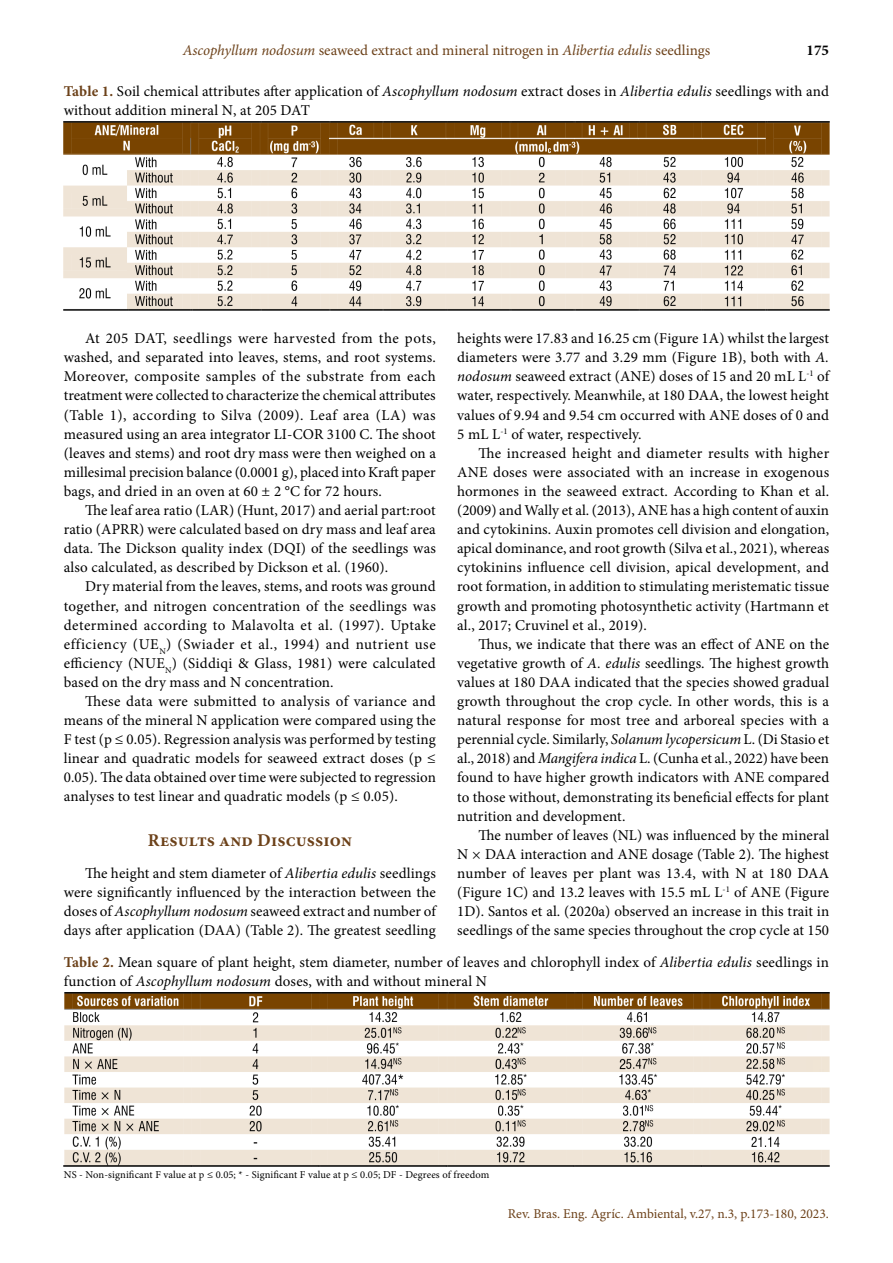
<style>
.page{position:relative;width:893px;height:1263px;background:#fff}
.page>*{position:absolute;margin:0;border:0;box-sizing:border-box;transform-origin:0 0}
.t1{font:700 18px "Minion Pro";letter-spacing:.01em;color:#6c4119}
.t2{font:15px/19px "Minion Pro";letter-spacing:.01em;color:#000;text-align:justify}
.t3{font:15px "Minion Pro";color:#6c4119}
.t4{font:700 15px "Minion Pro";color:#000}
.t5{font:13.5px "Minion Pro";color:#6c4119}
.t6{font:10.5px "Minion Pro";letter-spacing:.01em;color:#000}
.s1{font-style:italic}
.s2{font-weight:700;color:#6c4119}
</style>
<div class="page">
<img style="left:64px;top:121px;width:765px;height:190px">
<img style="left:64px;top:992px;width:765px;height:174px">
<p class="t3" style="left:183px;top:40px;width:529px"><span class="s1">Ascophyllum nodosum</span> seaweed extract and mineral nitrogen in <span class="s1">Alibertia edulis</span> seedlings</p>
<p class="t4" style="left:806px;top:40px;width:24px">175</p>
<p class="t2" style="left:64px;top:82px;width:767px"><span class="s2">Table 1.</span> Soil chemical attributes after application of <span class="s1">Ascophyllum nodosum</span> extract doses in <span class="s1">Alibertia edulis</span> seedlings with and without addition mineral N, at 205 DAT</p>
<p class="t2" style="left:64px;top:329px;width:374px;text-indent:21px">At 205 DAT, seedlings were harvested from the pots, washed, and separated into leaves, stems, and root systems.<br>Moreover, composite samples of the substrate from each treatment were collected to characterize the chemical attributes (Table 1), according to Silva (2009). Leaf area (LA) was measured using an area integrator LI-COR 3100 C. The shoot (leaves and stems) and root dry mass were then weighed on a millesimal precision balance (0.0001 g), placed into Kraft paper bags, and dried in an oven at 60 ± 2 °C for 72 hours.</p>
<p class="t2" style="left:64px;top:501px;width:374px;text-indent:21px">The leaf area ratio (LAR) (Hunt, 2017) and aerial part:root ratio (APRR) were calculated based on dry mass and leaf area data. The Dickson quality index (DQI) of the seedlings was also calculated, as described by Dickson et al. (1960).</p>
<p class="t2" style="left:64px;top:577px;width:374px;text-indent:21px">Dry material from the leaves, stems, and roots was ground together, and nitrogen concentration of the seedlings was determined according to Malavolta et al. (1997). Uptake efficiency (UE<sub>N</sub>) (Swiader et al., 1994) and nutrient use efficiency (NUE<sub>N</sub>) (Siddiqi &amp; Glass, 1981) were calculated based on the dry mass and N concentration.</p>
<p class="t2" style="left:64px;top:692px;width:374px;text-indent:21px">These data were submitted to analysis of variance and means of the mineral N application were compared using the F test (p ≤ 0.05). Regression analysis was performed by testing linear and quadratic models for seaweed extract doses (p ≤ 0.05). The data obtained over time were subjected to regression analyses to test linear and quadratic models (p ≤ 0.05).</p>
<p class="t1" style="left:148px;top:828px;width:206px">Results and Discussion</p>
<p class="t2" style="left:64px;top:864px;width:374px;text-indent:21px">The height and stem diameter of <span class="s1">Alibertia edulis</span> seedlings were significantly influenced by the interaction between the doses of <span class="s1">Ascophyllum nodosum</span> seaweed extract and number of days after application (DAA) (Table 2). The greatest seedling</p>
<p class="t2" style="left:457px;top:329px;width:374px">heights were 17.83 and 16.25 cm (Figure 1A) whilst the largest diameters were 3.77 and 3.29 mm (Figure 1B), both with <span class="s1">A. nodosum</span> seaweed extract (ANE) doses of 15 and 20 mL L<sup>-1</sup> of water, respectively. Meanwhile, at 180 DAA, the lowest height values of 9.94 and 9.54 cm occurred with ANE doses of 0 and 5 mL L<sup>-1</sup> of water, respectively.</p>
<p class="t2" style="left:457px;top:443px;width:374px;text-indent:21px">The increased height and diameter results with higher ANE doses were associated with an increase in exogenous hormones in the seaweed extract. According to Khan et al. (2009) and Wally et al. (2013), ANE has a high content of auxin and cytokinins. Auxin promotes cell division and elongation, apical dominance, and root growth (Silva et al., 2021), whereas cytokinins influence cell division, apical development, and root formation, in addition to stimulating meristematic tissue growth and promoting photosynthetic activity (Hartmann et al., 2017; Cruvinel et al., 2019).</p>
<p class="t2" style="left:457px;top:634px;width:374px;text-indent:21px">Thus, we indicate that there was an effect of ANE on the vegetative growth of <span class="s1">A. edulis</span> seedlings. The highest growth values at 180 DAA indicated that the species showed gradual growth throughout the crop cycle. In other words, this is a natural response for most tree and arboreal species with a perennial cycle. Similarly, <span class="s1">Solanum lycopersicum</span> L. (Di Stasio et al., 2018) and <span class="s1">Mangifera indica</span> L. (Cunha et al., 2022) have been found to have higher growth indicators with ANE compared to those without, demonstrating its beneficial effects for plant nutrition and development.</p>
<p class="t2" style="left:457px;top:825px;width:374px;text-indent:21px">The number of leaves (NL) was influenced by the mineral N × DAA interaction and ANE dosage (Table 2). The highest number of leaves per plant was 13.4, with N at 180 DAA (Figure 1C) and 13.2 leaves with 15.5 mL L<sup>-1</sup> of ANE (Figure 1D). Santos et al. (2020a) observed an increase in this trait in seedlings of the same species throughout the crop cycle at 150</p>
<p class="t2" style="left:64px;top:953px;width:767px"><span class="s2">Table 2.</span> Mean square of plant height, stem diameter, number of leaves and chlorophyll index of <span class="s1">Alibertia edulis</span> seedlings in function of <span class="s1">Ascophyllum nodosum</span> doses, with and without mineral N</p>
<p class="t6" style="left:64px;top:1167px;width:427px">NS - Non-significant F value at p ≤ 0.05; * - Significant F value at p ≤ 0.05; DF - Degrees of freedom</p>
<p class="t5" style="left:508px;top:1204px;width:323px">Rev. Bras. Eng. Agríc. Ambiental, v.27, n.3, p.173-180, 2023.</p>
</div>
